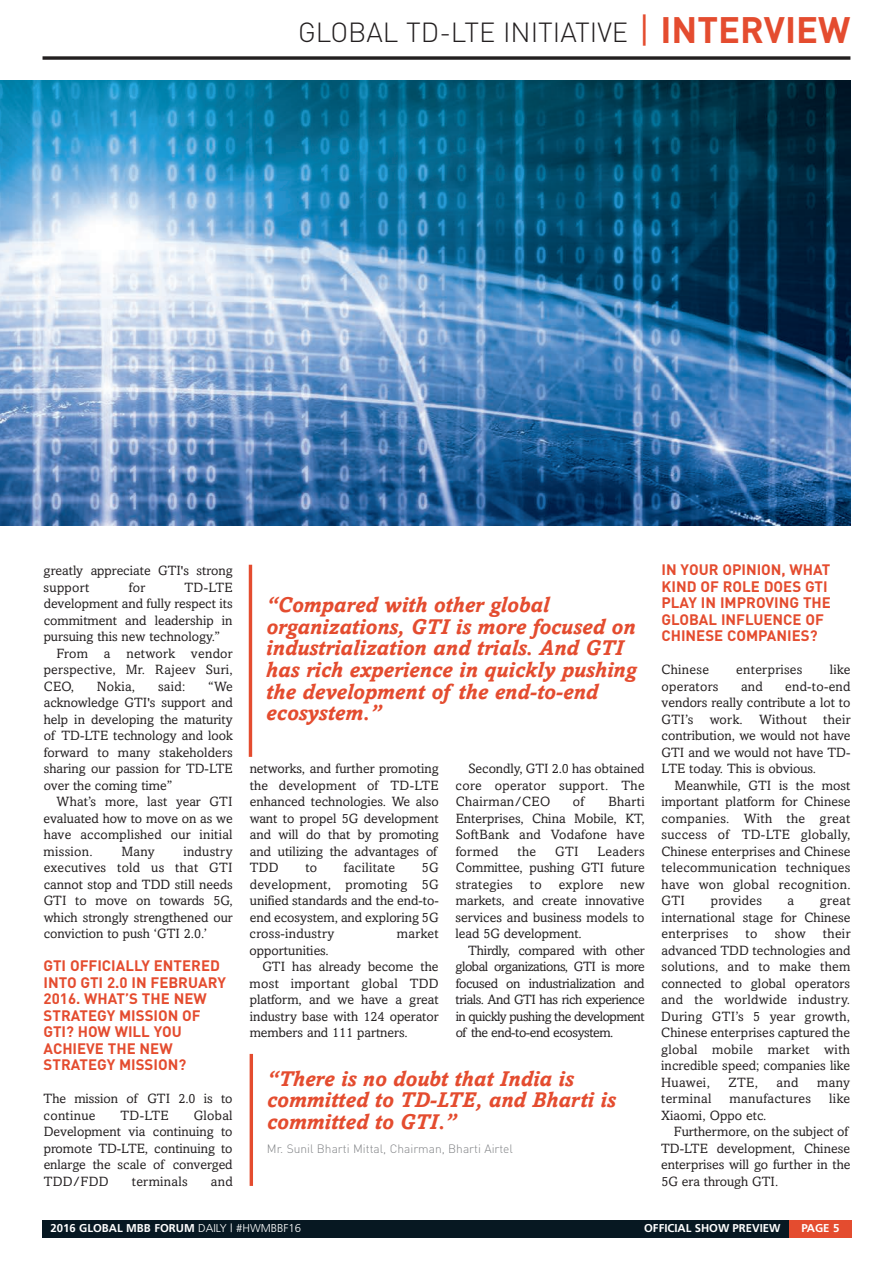
<style>
.page{position:relative;width:893px;height:1263px;background:#fff}
.page>*{position:absolute;margin:0;border:0;box-sizing:border-box;transform-origin:0 0}
.t1{font:300 27.3px "DIN";color:#231f20}
.t2{font:italic 700 21.6px/21.6px "Amasis";color:#e44c2f}
.t3{font:700 15px/16.5px "DIN";color:#e44c2f}
.t4{font:13.5px/16.5px "Amasis";color:#231f20;text-align:justify}
.t5{font:13.5px "Amasis";letter-spacing:.02em;color:#231f20}
.t6{font:13.5px "Amasis";letter-spacing:.025em;color:#231f20}
.t7{font:300 12px "DIN";color:#808285}
.t8{font:700 11.4px "Frutiger";color:#fff}
.s1{font-weight:400;font-size:36.45px;color:#e44c2f}
.s2{font-weight:700;font-size:36.45px;color:#e44c2f}
.s3{font-weight:300}
</style>
<div class="page">
<img style="left:0;top:80px;width:850px;height:446px">
<svg style="left:43px;top:56px;width:807px;height:4px;background:#423f40"></svg>
<div style="left:43px;top:1220px;width:809px;height:17px;background:#071822"></div>
<div style="left:789px;top:1220px;width:63px;height:17px;background:#e44c2f"></div>
<hr style="left:249px;top:565px;width:3px;height:192px;background:#e44c2f">
<hr style="left:250px;top:1054px;width:3px;height:132px;background:#e44c2f">
<h1 class="t1" style="left:298px;top:16px;width:554px">GLOBAL TD-LTE INITIATIVE <span class="s1">|</span> <span class="s2">INTERVIEW</span></h1>
<p class="t4" style="left:44px;top:564px;width:190px">greatly appreciate GTI's strong support</p>
<p class="t4" style="left:129px;top:580px;width:18px">for</p>
<p class="t4" style="left:185px;top:580px;width:50px">TD-LTE</p>
<p class="t4" style="left:44px;top:597px;width:190px">development and fully respect its</p>
<p class="t4" style="left:44px;top:613px;width:190px">commitment and leadership in</p>
<p class="t4" style="left:44px;top:630px;width:178px">pursuing this new technology.”</p>
<p class="t5" style="left:56px;top:649px;width:178px">From a network vendor</p>
<p class="t5" style="left:44px;top:665px;width:190px">perspective, Mr. Rajeev Suri,</p>
<p class="t4" style="left:44px;top:679px;width:32px">CEO,</p>
<p class="t4" style="left:97px;top:679px;width:40px">Nokia,</p>
<p class="t4" style="left:158px;top:679px;width:29px">said:</p>
<p class="t4" style="left:44px;top:679px;width:190px;text-indent:164px">“We acknowledge GTI's support and help in developing the maturity of TD-LTE technology and look forward to many stakeholders sharing our passion for TD-LTE over the coming time”</p>
<p class="t4" style="left:44px;top:795px;width:190px;text-indent:13px">What’s more, last year GTI evaluated how to move on as we have accomplished our initial mission.</p>
<p class="t4" style="left:44px;top:844px;width:190px;text-indent:140px">industry executives told us that GTI cannot stop and TDD still needs GTI to move on towards 5G, which strongly strengthened our conviction to push ‘GTI 2.0.’</p>
<p class="t3" style="left:44px;top:958px;width:184px">GTI OFFICIALLY ENTERED<br>INTO GTI 2.0 IN FEBRUARY<br>2016. WHAT’S THE NEW<br>STRATEGY MISSION OF<br>GTI? HOW WILL YOU<br>ACHIEVE THE NEW<br>STRATEGY MISSION?</p>
<p class="t4" style="left:44px;top:1092px;width:190px">The mission of GTI 2.0 is to continue</p>
<p class="t4" style="left:121px;top:844px;width:35px">Many</p>
<p class="t4" style="left:44px;top:1108px;width:190px;text-indent:150px">Global Development via continuing to promote TD-LTE, continuing to enlarge the scale of converged TDD/FDD</p>
<p class="t4" style="left:121px;top:1108px;width:50px">TD-LTE</p>
<p class="t5" style="left:132px;top:1177px;width:57px">terminals</p>
<p class="t4" style="left:211px;top:1174px;width:23px">and</p>
<h2 class="t2" style="left:266px;top:596px;width:372px">“Compared with other global organizations, GTI is more focused on industrialization and trials. And GTI has rich experience in quickly pushing the development of the end-to-end ecosystem.”</h2>
<p class="t4" style="left:250px;top:762px;width:191px">networks, and further promoting the development of TD-LTE enhanced technologies. We also want to propel 5G development and will do that by promoting and utilizing the advantages of TDD</p>
<p class="t4" style="left:250px;top:861px;width:191px;text-indent:172px">5G development, promoting 5G unified standards and the end-to&shy;end ecosystem, and exploring 5G cross-industry</p>
<p class="t4" style="left:305px;top:861px;width:13px">to</p>
<p class="t5" style="left:344px;top:863px;width:53px">facilitate</p>
<p class="t4" style="left:397px;top:927px;width:43px">market</p>
<p class="t4" style="left:250px;top:943px;width:81px">opportunities.</p>
<p class="t4" style="left:262px;top:960px;width:178px">GTI has already become the</p>
<p class="t5" style="left:250px;top:979px;width:190px">most important global TDD</p>
<p class="t4" style="left:250px;top:993px;width:190px">platform, and we have a great</p>
<p class="t4" style="left:250px;top:1009px;width:190px">industry base with 124 operator</p>
<p class="t4" style="left:250px;top:1026px;width:159px">members and 111 partners.</p>
<p class="t4" style="left:456px;top:762px;width:190px;text-indent:13px">Secondly, GTI 2.0 has obtained core operator support. The Chairman/CEO</p>
<p class="t4" style="left:456px;top:795px;width:190px;text-indent:153px">Bharti Enterprises, China Mobile, KT, SoftBank and Vodafone have formed</p>
<p class="t4" style="left:573px;top:795px;width:13px">of</p>
<p class="t4" style="left:456px;top:844px;width:190px;text-indent:142px">Leaders Committee, pushing GTI future strategies</p>
<p class="t4" style="left:518px;top:844px;width:20px">the</p>
<p class="t4" style="left:555px;top:844px;width:25px">GTI</p>
<p class="t4" style="left:530px;top:877px;width:13px">to</p>
<p class="t5" style="left:559px;top:879px;width:46px">explore</p>
<p class="t4" style="left:456px;top:877px;width:191px;text-indent:165px">new markets, and create innovative services and business models to lead 5G development.</p>
<p class="t4" style="left:456px;top:943px;width:191px;text-indent:13px">Thirdly, compared with other global organizations, GTI is more focused on industrialization and trials. And GTI has rich experience in quickly pushing the development of the end-to-end ecosystem.</p>
<h2 class="t2" style="left:267px;top:1069px;width:350px">“There is no doubt that India is committed to TD-LTE, and Bharti is committed to GTI.”</h2>
<p class="t7" style="left:267px;top:1142px;width:248px">Mr. Sunil Bharti Mittal, Chairman, Bharti Airtel</p>
<p class="t3" style="left:661px;top:562px;width:171px">IN YOUR OPINION, WHAT<br>KIND OF ROLE DOES GTI<br>PLAY IN IMPROVING THE<br>GLOBAL INFLUENCE OF<br>CHINESE COMPANIES?</p>
<p class="t5" style="left:661px;top:665px;width:49px">Chinese</p>
<p class="t5" style="left:736px;top:665px;width:68px">enterprises</p>
<p class="t4" style="left:830px;top:663px;width:22px">like</p>
<p class="t5" style="left:662px;top:682px;width:59px">operators</p>
<p class="t4" style="left:741px;top:679px;width:23px">and</p>
<p class="t4" style="left:661px;top:679px;width:191px;text-indent:124px">end-to-end vendors really contribute a lot to GTI’s work. Without their contribution, we would not have GTI and we would not have TD-LTE today. This is obvious.</p>
<p class="t4" style="left:661px;top:778px;width:191px;text-indent:13px">Meanwhile, GTI is the most important platform for Chinese companies. With the great success of TD-LTE globally, Chinese enterprises and Chinese telecommunication techniques have won global recognition.<br>GTI</p>
<p class="t6" style="left:711px;top:896px;width:53px">provides</p>
<p class="t4" style="left:788px;top:894px;width:8px">a</p>
<p class="t4" style="left:661px;top:894px;width:191px;text-indent:158px">great international stage for Chinese enterprises</p>
<p class="t4" style="left:661px;top:927px;width:191px;text-indent:162px">their advanced TDD technologies and solutions, and to make them connected to global operators and the worldwide industry.<br>During GTI’s 5 year growth, Chinese enterprises captured the global mobile market with incredible speed; companies like Huawei,</p>
<p class="t4" style="left:746px;top:927px;width:13px">to</p>
<p class="t4" style="left:775px;top:927px;width:32px">show</p>
<p class="t4" style="left:728px;top:1075px;width:31px">ZTE,</p>
<p class="t4" style="left:777px;top:1075px;width:23px">and</p>
<p class="t4" style="left:817px;top:1075px;width:34px">many</p>
<p class="t6" style="left:661px;top:1094px;width:52px">terminal</p>
<p class="t6" style="left:730px;top:1094px;width:83px">manufactures</p>
<p class="t4" style="left:829px;top:1092px;width:22px">like</p>
<p class="t4" style="left:661px;top:1108px;width:107px">Xiaomi, Oppo etc.</p>
<p class="t4" style="left:674px;top:1125px;width:176px">Furthermore, on the subject of</p>
<p class="t4" style="left:661px;top:1141px;width:190px">TD-LTE development, Chinese</p>
<p class="t4" style="left:661px;top:1158px;width:191px">enterprises will go further in the</p>
<p class="t4" style="left:661px;top:1174px;width:118px">5G era through GTI.</p>
<p class="t8" style="left:50px;top:1223px;width:252px">2016 GLOBAL MBB FORUM <span class="s3">DAILY | #HWMBBF16</span></p>
<p class="t8" style="left:644px;top:1223px;width:138px">OFFICIAL SHOW PREVIEW</p>
<p class="t8" style="left:801px;top:1223px;width:40px">PAGE 5</p>
</div>
